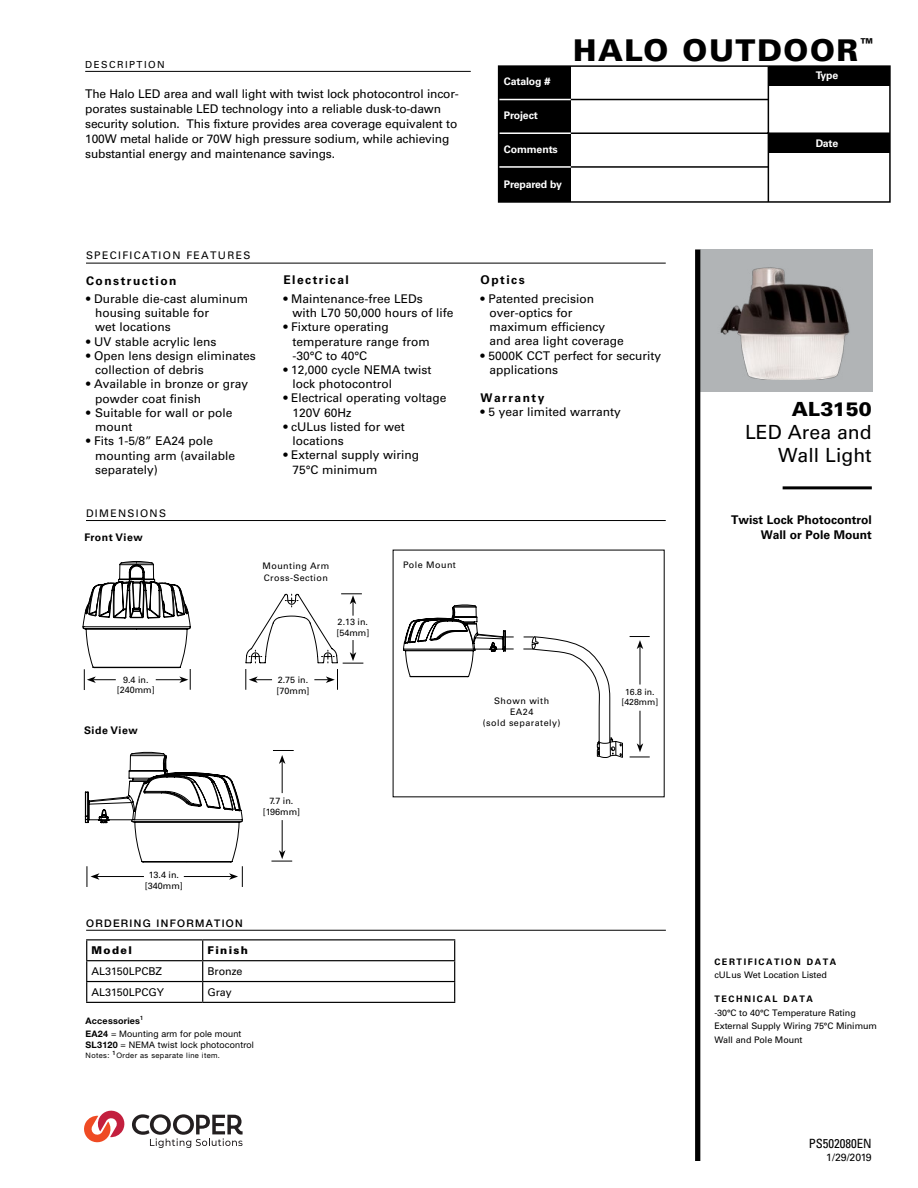
<style>
.page{position:relative;width:918px;height:1188px;background:#fff}
.page>*{position:absolute;margin:0;border:0;box-sizing:border-box;transform-origin:0 0}
.t1{font:900 30px "Univers LT Std";letter-spacing:.05em;color:#000}
.t2{font:19.5px/23.4px "Univers LT Std";color:#000;text-align:right}
.t3{font:900 19.5px "Univers LT Std";color:#000}
.t4{font:condensed 12.75px "Univers LT Std";color:#000}
.t5{font:12px/14.2px "Univers LT Std";color:#000}
.t6{font:700 12px "Univers LT Std";letter-spacing:.125em;color:#000}
.t7{font:700 12px/15px "Univers LT Std";color:#000;text-align:right}
.t8{font:10.65px "Univers LT Std";color:#000}
.t9{font:900 10.65px "Univers LT Std";letter-spacing:.125em;color:#000}
.t10{font:700 10.5px "Univers LT Std";letter-spacing:-.01em;color:#fff}
.t11{font:10.5px "Univers LT Std";letter-spacing:.125em;color:#000}
.t12{font:500 10.5px "Helvetica Neue LT Std";letter-spacing:.125em;color:#000}
.t13{font:700 10.5px "Univers LT Std";letter-spacing:.05em;color:#000}
.t14{font:9.75px "Univers LT Std";letter-spacing:.15em;color:#000}
.t15{font:9px/10.5px "Univers LT Std";letter-spacing:-.01em;color:#000}
.t16{font:9px/13.5px "Helvetica Neue LT Std";letter-spacing:.02em;color:#000}
.t17{font:9px/12px "Univers LT Std";letter-spacing:.05em;color:#000}
.t18{font:700 9px "Univers LT Std";letter-spacing:.175em;color:#000}
.t19{font:8.7px "Univers LT Std";color:#000}
.t20{font:7.5px "Helvetica Neue LT Std";letter-spacing:.05em;color:#000}
.t21{font:500 6px "Helvetica Neue LT Std";color:#000}
.s1{font-weight:700}
</style>
<div class="page">
<div style="left:700px;top:249px;width:172px;height:143px;background:#b1b4b6"></div>
<hr style="left:85px;top:71px;width:386px;height:1px;background:#000">
<div style="left:695px;top:249px;width:5px;height:912px;background:#000"></div>
<hr style="left:86px;top:263px;width:580px;height:1px;background:#000">
<hr style="left:86px;top:520px;width:580px;height:1px;background:#000">
<img style="left:695px;top:258px;width:178px;height:122px">
<hr style="left:783px;top:486px;width:89px;height:3px;background:#000">
<hr style="left:86px;top:930px;width:580px;height:1px;background:#000">
<hr style="left:86px;top:939px;width:117px;height:1px;background:#000">
<hr style="left:203px;top:939px;width:252px;height:1px;background:#000">
<hr style="left:86px;top:960px;width:117px;height:1px;background:#000">
<hr style="left:203px;top:960px;width:252px;height:1px;background:#000">
<hr style="left:86px;top:981px;width:117px;height:1px;background:#000">
<svg style="left:86px;top:940px;width:1px;height:62px"></svg>
<hr style="left:203px;top:981px;width:252px;height:1px;background:#000">
<svg style="left:202px;top:940px;width:1px;height:62px"></svg>
<svg style="left:454px;top:940px;width:1px;height:62px"></svg>
<hr style="left:86px;top:1002px;width:117px;height:1px;background:#000">
<hr style="left:203px;top:1002px;width:252px;height:1px;background:#000">
<hr style="left:282px;top:762px;width:1px;height:91px;background:#000">
<svg style="left:271px;top:850px;width:21px;height:12px"></svg>
<svg style="left:273px;top:750px;width:21px;height:14px"></svg>
<svg style="left:282px;top:793px;width:1px;height:27px"></svg>
<svg style="left:85px;top:752px;width:158px;height:135px"></svg>
<svg style="left:245px;top:593px;width:119px;height:97px"></svg>
<svg style="left:83px;top:561px;width:108px;height:129px"></svg>
<svg style="left:403px;top:605px;width:247px;height:153px"></svg>
<div style="left:499px;top:66px;width:72px;height:136px;background:#000"></div>
<div style="left:769px;top:66px;width:121px;height:19px;background:#000"></div>
<div style="left:769px;top:134px;width:121px;height:19px;background:#000"></div>
<hr style="left:571px;top:99px;width:198px;height:1px;background:#000">
<hr style="left:499px;top:99px;width:72px;height:1px;background:#fff">
<hr style="left:571px;top:166px;width:198px;height:2px;background:#000">
<hr style="left:499px;top:166px;width:72px;height:2px;background:#fff">
<hr style="left:768px;top:66px;width:1px;height:136px;background:#000">
<hr style="left:571px;top:132px;width:319px;height:2px;background:#000">
<hr style="left:499px;top:132px;width:72px;height:2px;background:#fff">
<div style="left:498px;top:65px;width:393px;height:138px;border:2px solid #000"></div>
<svg style="left:84px;top:1110px;width:41px;height:33px"></svg>
<svg style="left:132px;top:1114px;width:111px;height:34px"></svg>
<p class="t14" style="left:85px;top:59px;width:81px">DESCRIPTION</p>
<p class="t5" style="left:85px;top:86px;width:375px;line-height:15px">The Halo LED area and wall light with twist lock photocontrol incor&shy;porates sustainable LED technology into a reliable dusk-to-dawn security solution. This fixture provides area coverage equivalent to 100W metal halide or 70W high pressure sodium, while achieving substantial energy and maintenance savings.</p>
<p class="t10" style="left:504px;top:75px;width:48px">Catalog #</p>
<p class="t10" style="left:504px;top:110px;width:36px">Project</p>
<p class="t10" style="left:504px;top:143px;width:56px">Comments</p>
<p class="t10" style="left:504px;top:178px;width:60px">Prepared by</p>
<h1 class="t1" style="left:573px;top:32px;width:302px">HALO OUTDOOR<sup>™</sup></h1>
<p class="t10" style="left:816px;top:70px;width:24px">Type</p>
<p class="t10" style="left:816px;top:137px;width:24px">Date</p>
<p class="t11" style="left:86px;top:249px;width:166px">SPECIFICATION FEATURES</p>
<p class="t6" style="left:86px;top:273px;width:92px">Construction</p>
<p class="t5" style="left:95px;top:292px;width:154px;text-indent:-9px">• Durable die-cast aluminum housing suitable for<br>wet locations</p>
<p class="t5" style="left:86px;top:334px;width:132px">• UV stable acrylic lens</p>
<p class="t5" style="left:95px;top:349px;width:162px;text-indent:-9px">• Open lens design eliminates collection of debris</p>
<p class="t5" style="left:95px;top:377px;width:154px;text-indent:-9px">• Available in bronze or gray powder coat finish</p>
<p class="t5" style="left:95px;top:405px;width:139px;text-indent:-9px">• Suitable for wall or pole mount</p>
<p class="t5" style="left:95px;top:434px;width:142px;text-indent:-9px">• Fits 1-5/8” EA24 pole mounting arm (available separately)</p>
<p class="t6" style="left:283px;top:273px;width:67px">Electrical</p>
<p class="t5" style="left:292px;top:291px;width:163px;text-indent:-9px">• Maintenance-free LEDs<br>with L70 50,000 hours of life</p>
<p class="t5" style="left:292px;top:320px;width:139px;text-indent:-9px">• Fixture operating temperature range from -30°C to 40°C</p>
<p class="t5" style="left:292px;top:363px;width:141px;text-indent:-9px">• 12,000 cycle NEMA twist lock photocontrol</p>
<p class="t5" style="left:292px;top:391px;width:156px;text-indent:-9px">• Electrical operating voltage<br>120V 60Hz</p>
<p class="t5" style="left:292px;top:420px;width:114px;text-indent:-9px">• cULus listed for wet locations</p>
<p class="t5" style="left:292px;top:448px;width:128px;text-indent:-9px">• External supply wiring<br>75°C minimum</p>
<p class="t11" style="left:86px;top:507px;width:82px">DIMENSIONS</p>
<p class="t13" style="left:84px;top:531px;width:60px">Front View</p>
<p class="t17" style="left:262px;top:560px;width:68px">Mounting Arm<br>Cross-Section</p>
<p class="t17" style="left:403px;top:559px;width:54px">Pole Mount</p>
<p class="t15" style="left:336px;top:617px;width:34px">2.13 in. [54mm]</p>
<p class="t15" style="left:117px;top:674px;width:39px;text-align:center">9.4 in. [240mm]</p>
<p class="t13" style="left:84px;top:724px;width:55px">Side View</p>
<p class="t15" style="left:277px;top:675px;width:34px">2.75 in. [70mm]</p>
<p class="t6" style="left:481px;top:273px;width:46px">Optics</p>
<p class="t5" style="left:490px;top:291px;width:136px;text-indent:-9px">• Patented precision over-optics for maximum efficiency and area light coverage</p>
<p class="t5" style="left:490px;top:348px;width:173px;text-indent:-9px">• 5000K CCT perfect for security applications</p>
<p class="t6" style="left:481px;top:390px;width:65px">Warranty</p>
<p class="t5" style="left:481px;top:405px;width:142px">• 5 year limited warranty</p>
<p class="t19" style="left:625px;top:687px;width:31px">16.8 in.</p>
<p class="t17" style="left:494px;top:695px;width:57px">Shown with</p>
<p class="t19" style="left:621px;top:697px;width:38px">[428mm]</p>
<p class="t17" style="left:483px;top:706px;width:79px;line-height:10.8px;text-align:center">EA24<br>(sold separately)</p>
<h2 class="t3" style="left:792px;top:396px;width:81px">AL3150</h2>
<h2 class="t2" style="left:745px;top:420px;width:128px">LED Area and<br>Wall Light</h2>
<p class="t7" style="left:731px;top:512px;width:142px">Twist Lock Photocontrol<br>Wall or Pole Mount</p>
<p class="t15" style="left:263px;top:796px;width:39px;text-align:center">7.7 in. [196mm]</p>
<p class="t15" style="left:145px;top:870px;width:39px;text-align:center">13.4 in. [340mm]</p>
<p class="t12" style="left:86px;top:917px;width:158px">ORDERING INFORMATION</p>
<p class="t9" style="left:91px;top:944px;width:42px">Model</p>
<p class="t9" style="left:207px;top:944px;width:42px">Finish</p>
<p class="t8" style="left:91px;top:965px;width:72px">AL3150LPCBZ</p>
<p class="t8" style="left:207px;top:965px;width:36px">Bronze</p>
<p class="t8" style="left:91px;top:986px;width:74px">AL3150LPCGY</p>
<p class="t8" style="left:207px;top:986px;width:26px">Gray</p>
<p class="t16" style="left:86px;top:1014px;width:157px"><span class="s1">Accessories</span><sup>1<br></sup><span class="s1">EA24</span> = Mounting arm for pole mount</p>
<p class="t16" style="left:86px;top:1038px;width:170px"><span class="s1">SL3120</span> = NEMA twist lock photocontrol</p>
<p class="t20" style="left:86px;top:1051px;width:25px">Notes:</p>
<p class="t21" style="left:112px;top:1049px;width:5px">1</p>
<p class="t20" style="left:117px;top:1051px;width:105px">Order as separate line item.</p>
<p class="t18" style="left:714px;top:956px;width:124px">CERTIFICATION DATA</p>
<p class="t15" style="left:714px;top:970px;width:114px">cULus Wet Location Listed</p>
<p class="t18" style="left:714px;top:994px;width:100px">TECHNICAL DATA</p>
<p class="t15" style="left:714px;top:1006px;width:164px;line-height:13.5px">-30°C to 40°C Temperature Rating<br>External Supply Wiring 75°C Minimum<br>Wall and Pole Mount</p>
<p class="t4" style="left:809px;top:1136px;width:65px">PS502080EN</p>
<p class="t11" style="left:826px;top:1151px;width:47px">1/29/2019</p>
</div>
